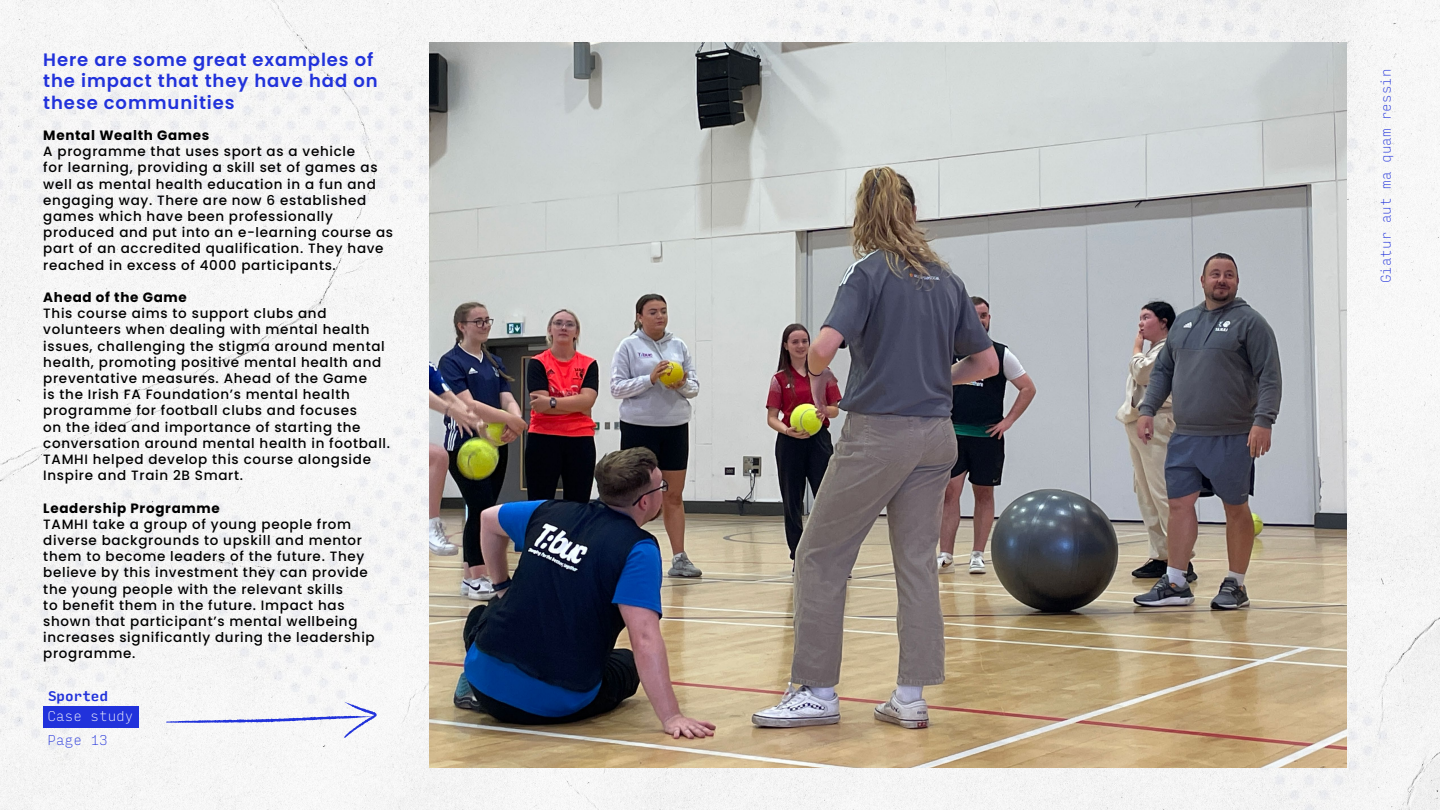
<style>
.page{position:relative;width:1440px;height:810px;background:#f5f5f5}
.page>*{position:absolute;margin:0;border:0;box-sizing:border-box;transform-origin:0 0}
.t1{font:600 18px/21.6px "Poppins";letter-spacing:.05em;color:#2132db}
.t2{font:500 13.5px/16.2px "Poppins";letter-spacing:.05em;color:#000}
.t3{font:700 13.5px "Poppins";letter-spacing:.05em;color:#000}
.t4{font:100 13.5px "Input Mono";color:#2132db}
.t5{font:100 13.5px "Input Mono";color:#fff}
.t6{font:500 13.5px "Input Mono";color:#2132db}
</style>
<div class="page">
<img style="left:430px;top:43px;width:917px;height:724px">
<svg style="left:166px;top:702px;width:211px;height:36px"></svg>
<div style="left:43px;top:706px;width:96px;height:22px;background:#2132db"></div>
<h1 class="t1" style="left:43px;top:49px;width:336px">Here are some great examples of the impact that they have had on these communities</h1>
<p class="t3" style="left:43px;top:127px;width:168px">Mental Wealth Games</p>
<p class="t2" style="left:43px;top:143px;width:351px">A programme that uses sport as a vehicle<br>for learning, providing a skill set of games as well as mental health education in a fun and engaging way. There are now 6 established games which have been professionally produced and put into an e-learning course as part of an accredited qualification. They have reached in excess of 4000 participants.</p>
<p class="t3" style="left:43px;top:289px;width:145px">Ahead of the Game</p>
<p class="t2" style="left:43px;top:305px;width:348px">This course aims to support clubs and volunteers when dealing with mental health issues, challenging the stigma around mental health, promoting positive mental health and preventative measures. Ahead of the Game<br>is the Irish FA Foundation’s mental health programme for football clubs and focuses<br>on the idea and importance of starting the conversation around mental health in football.<br>TAMHI helped develop this course alongside Inspire and Train 2B Smart.</p>
<p class="t3" style="left:43px;top:500px;width:178px">Leadership Programme</p>
<p class="t2" style="left:43px;top:516px;width:333px">TAMHI take a group of young people from diverse backgrounds to upskill and mentor them to become leaders of the future. They believe by this investment they can provide the young people with the relevant skills<br>to benefit them in the future. Impact has shown that participant’s mental wellbeing increases significantly during the leadership programme.</p>
<p class="t6" style="left:48px;top:684px;width:62px">Sported</p>
<p class="t5" style="left:48px;top:704px;width:87px">Case study</p>
<p class="t4" style="left:48px;top:727px;width:62px">Page 13</p>
<p class="t4" style="left:1374px;top:283px;width:216px;rotate:-90deg">Giatur aut ma quam ressin</p>
</div>
